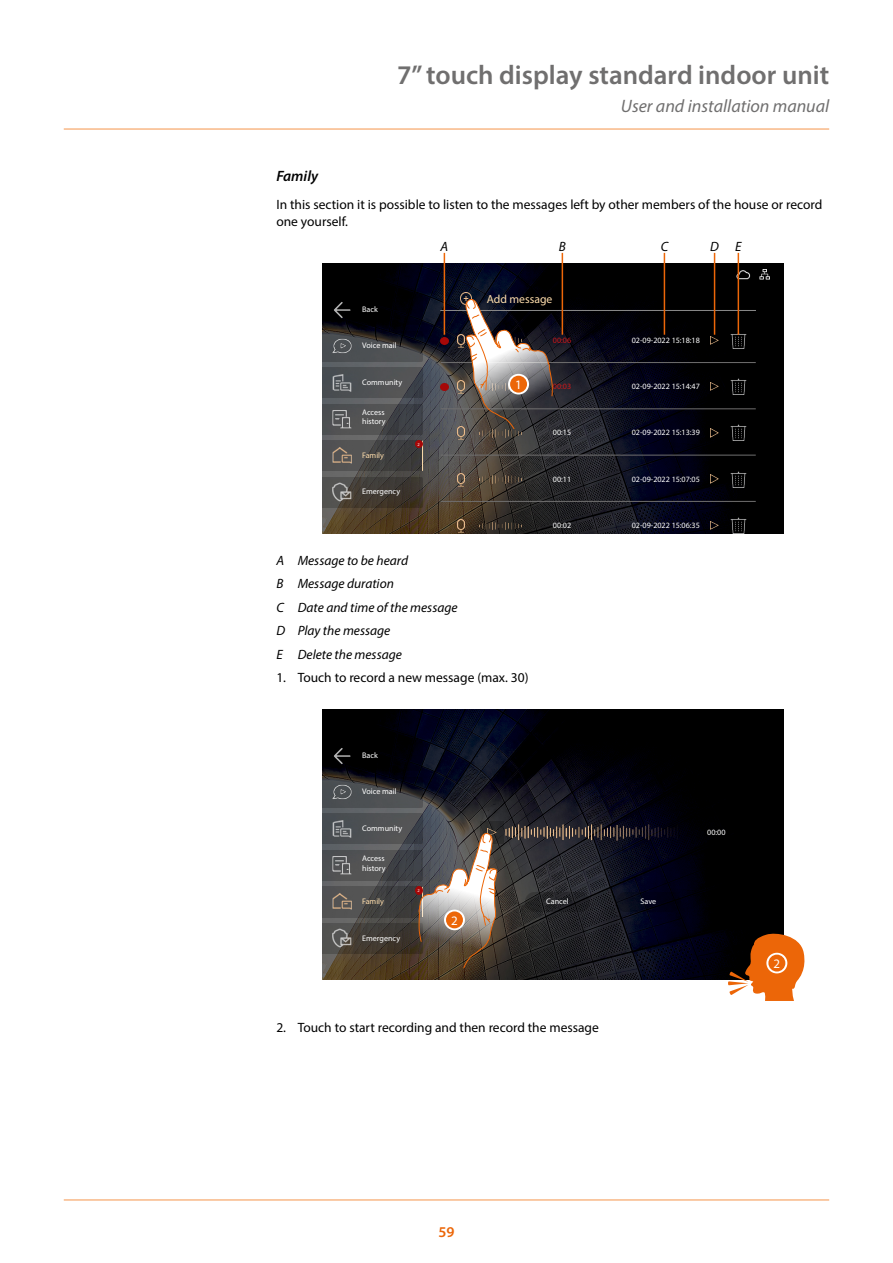
<style>
.page{position:relative;width:893px;height:1263px;background:#fff}
.page>*{position:absolute;margin:0;border:0;box-sizing:border-box;transform-origin:0 0}
.t1{font:600 27px "Myriad Pro";color:#706f6f}
.t2{font:italic 18px "Myriad Pro";color:#706f6f}
.t3{font:italic 600 15px "Myriad Pro";color:#000}
.t4{font:600 15px "Myriad Pro";color:#ec6608}
.t5{font:13.5px/16.2px "Myriad Pro";color:#000}
.t6{font:italic 13.5px/23.5px "Myriad Pro";color:#000}
.t7{font:13.05px "Myriad Pro";color:#fff}
.t8{font:11.7px "Myriad Pro";color:#ffdead}
.t9{font:8.1px/9.8px "Myriad Pro";color:#fff}
.t10{font:8.1px "Myriad Pro";color:#ffdead}
.t11{font:8.1px "Myriad Pro";color:#cd1719}
.t12{font:4.5px "Myriad Pro";color:#fff}
</style>
<div class="page">
<hr style="left:64px;top:128px;width:765px;height:2px;background:#f8b887">
<hr style="left:64px;top:1199px;width:765px;height:2px;background:#f8b887">
<img style="left:322px;top:263px;width:461px;height:270px">
<svg style="left:759px;top:268px;width:12px;height:12px"></svg>
<img style="left:736px;top:267px;width:15px;height:14px">
<img style="left:322px;top:331px;width:101px;height:30px">
<img style="left:322px;top:295px;width:101px;height:30px">
<img style="left:329px;top:296px;width:27px;height:27px">
<img style="left:322px;top:441px;width:100px;height:30px">
<img style="left:322px;top:404px;width:101px;height:30px">
<img style="left:322px;top:477px;width:101px;height:30px">
<img style="left:322px;top:368px;width:101px;height:30px">
<hr style="left:422px;top:441px;width:1px;height:30px;background:#ffdead">
<img style="left:329px;top:479px;width:27px;height:27px">
<img style="left:329px;top:333px;width:27px;height:27px">
<img style="left:729px;top:331px;width:18px;height:18px">
<img style="left:729px;top:378px;width:18px;height:18px">
<img style="left:729px;top:424px;width:18px;height:18px">
<img style="left:329px;top:369px;width:27px;height:27px">
<svg style="left:415px;top:441px;width:7px;height:7px"></svg>
<img style="left:329px;top:406px;width:27px;height:27px">
<img style="left:329px;top:442px;width:27px;height:27px">
<hr style="left:441px;top:310px;width:315px;height:1px;background:#878787">
<svg style="left:441px;top:337px;width:7px;height:7px"></svg>
<hr style="left:441px;top:362px;width:315px;height:1px;background:#706f6f">
<svg style="left:710px;top:336px;width:9px;height:9px"></svg>
<svg style="left:441px;top:383px;width:7px;height:8px"></svg>
<hr style="left:441px;top:409px;width:315px;height:1px;background:#706f6f">
<svg style="left:710px;top:382px;width:9px;height:9px"></svg>
<hr style="left:441px;top:455px;width:315px;height:1px;background:#706f6f">
<svg style="left:710px;top:429px;width:9px;height:8px"></svg>
<img style="left:729px;top:470px;width:18px;height:18px">
<hr style="left:441px;top:501px;width:315px;height:1px;background:#706f6f">
<svg style="left:458px;top:473px;width:6px;height:13px"></svg>
<img style="left:479px;top:476px;width:42px;height:7px">
<svg style="left:710px;top:475px;width:9px;height:8px"></svg>
<img style="left:729px;top:516px;width:18px;height:17px">
<svg style="left:458px;top:519px;width:6px;height:13px"></svg>
<img style="left:479px;top:522px;width:42px;height:8px">
<svg style="left:710px;top:521px;width:9px;height:9px"></svg>
<hr style="left:444px;top:253px;width:1px;height:82px;background:#ec6608">
<hr style="left:562px;top:253px;width:1px;height:82px;background:#ec6608">
<hr style="left:664px;top:253px;width:1px;height:82px;background:#ec6608">
<hr style="left:714px;top:253px;width:1px;height:82px;background:#ec6608">
<hr style="left:738px;top:253px;width:1px;height:82px;background:#ec6608">
<svg style="left:458px;top:293px;width:95px;height:147px;background:#605a5a"></svg>
<svg style="left:508px;top:374px;width:21px;height:20px"></svg>
<div style="left:510px;top:376px;width:17px;height:17px;background:#ec6608;border-radius:50%"></div>
<img style="left:322px;top:710px;width:461px;height:270px">
<img style="left:322px;top:777px;width:101px;height:30px">
<img style="left:322px;top:741px;width:101px;height:30px">
<img style="left:329px;top:742px;width:27px;height:27px">
<img style="left:322px;top:887px;width:93px;height:30px">
<img style="left:322px;top:850px;width:93px;height:30px">
<img style="left:322px;top:923px;width:93px;height:30px">
<img style="left:322px;top:814px;width:101px;height:30px">
<img style="left:329px;top:925px;width:27px;height:27px">
<img style="left:329px;top:779px;width:27px;height:27px">
<img style="left:329px;top:815px;width:27px;height:27px">
<img style="left:329px;top:852px;width:27px;height:27px">
<img style="left:329px;top:888px;width:27px;height:27px">
<img style="left:505px;top:825px;width:175px;height:15px">
<img style="left:480px;top:821px;width:23px;height:23px">
<img style="left:525px;top:892px;width:65px;height:19px">
<img style="left:616px;top:892px;width:65px;height:19px">
<img style="left:415px;top:828px;width:83px;height:141px">
<svg style="left:444px;top:909px;width:21px;height:21px"></svg>
<div style="left:446px;top:911px;width:17px;height:17px;background:#ec6608;border-radius:50%"></div>
<svg style="left:728px;top:932px;width:77px;height:69px"></svg>
<svg style="left:766px;top:953px;width:21px;height:20px"></svg>
<div style="left:768px;top:955px;width:17px;height:16px;background:#ec6608;border-radius:50%"></div>
<h1 class="t1" style="left:397px;top:58px;width:434px">7” touch display standard indoor unit</h1>
<h2 class="t2" style="left:621px;top:95px;width:210px">User and installation manual</h2>
<h3 class="t3" style="left:276px;top:167px;width:43px">Family</h3>
<h3 class="t5" style="left:276px;top:197px;width:547px">In this section it is possible to listen to the messages left by other members of the house or record one yourself.</h3>
<p class="t9" style="left:362px;top:304px;width:17px">Back</p>
<p class="t9" style="left:362px;top:340px;width:36px">Voice mail</p>
<p class="t9" style="left:362px;top:377px;width:41px">Community</p>
<p class="t9" style="left:362px;top:407px;width:25px">Access history</p>
<p class="t10" style="left:362px;top:450px;width:23px">Family</p>
<p class="t9" style="left:362px;top:487px;width:40px">Emergency</p>
<p class="t12" style="left:418px;top:442px;width:4px">2</p>
<h3 class="t6" style="left:441px;top:234px;width:9px">A</h3>
<h3 class="t6" style="left:559px;top:234px;width:9px">B</h3>
<h3 class="t6" style="left:661px;top:234px;width:9px">C</h3>
<h3 class="t6" style="left:710px;top:234px;width:33px">D E</h3>
<h3 class="t8" style="left:487px;top:292px;width:67px">Add message</h3>
<h3 class="t7" style="left:515px;top:377px;width:8px">1</h3>
<p class="t11" style="left:553px;top:335px;width:20px">00:06</p>
<p class="t9" style="left:632px;top:335px;width:70px">02-09-2022 15:18:18</p>
<p class="t11" style="left:553px;top:381px;width:20px">00:03</p>
<p class="t9" style="left:632px;top:381px;width:70px">02-09-2022 15:14:47</p>
<p class="t9" style="left:553px;top:428px;width:20px">00:15</p>
<p class="t9" style="left:632px;top:428px;width:70px">02-09-2022 15:13:39</p>
<p class="t9" style="left:553px;top:474px;width:20px">00:11</p>
<p class="t9" style="left:632px;top:474px;width:70px">02-09-2022 15:07:05</p>
<p class="t9" style="left:553px;top:520px;width:20px">00:02</p>
<p class="t9" style="left:632px;top:520px;width:70px">02-09-2022 15:06:35</p>
<h3 class="t6" style="left:276px;top:548px;width:183px">A Message to be heard<br>B Message duration<br>C Date and time of the message<br>D Play the message<br>E Delete the message</h3>
<h3 class="t5" style="left:276px;top:670px;width:254px">1. Touch to record a new message (max. 30)</h3>
<p class="t9" style="left:362px;top:750px;width:17px">Back</p>
<p class="t9" style="left:362px;top:787px;width:36px">Voice mail</p>
<p class="t9" style="left:362px;top:823px;width:41px">Community</p>
<p class="t9" style="left:362px;top:853px;width:25px">Access history</p>
<p class="t10" style="left:362px;top:896px;width:23px">Family</p>
<p class="t9" style="left:362px;top:933px;width:40px">Emergency</p>
<p class="t12" style="left:418px;top:888px;width:4px">2</p>
<h3 class="t7" style="left:451px;top:912px;width:8px">2</h3>
<p class="t9" style="left:546px;top:896px;width:24px">Cancel</p>
<p class="t9" style="left:641px;top:896px;width:17px">Save</p>
<h3 class="t5" style="left:276px;top:1019px;width:324px">2. Touch to start recording and then record the message</h3>
<p class="t9" style="left:707px;top:827px;width:20px">00:00</p>
<h3 class="t7" style="left:773px;top:955px;width:8px">2</h3>
<h3 class="t4" style="left:438px;top:1222px;width:18px">59</h3>
</div>
